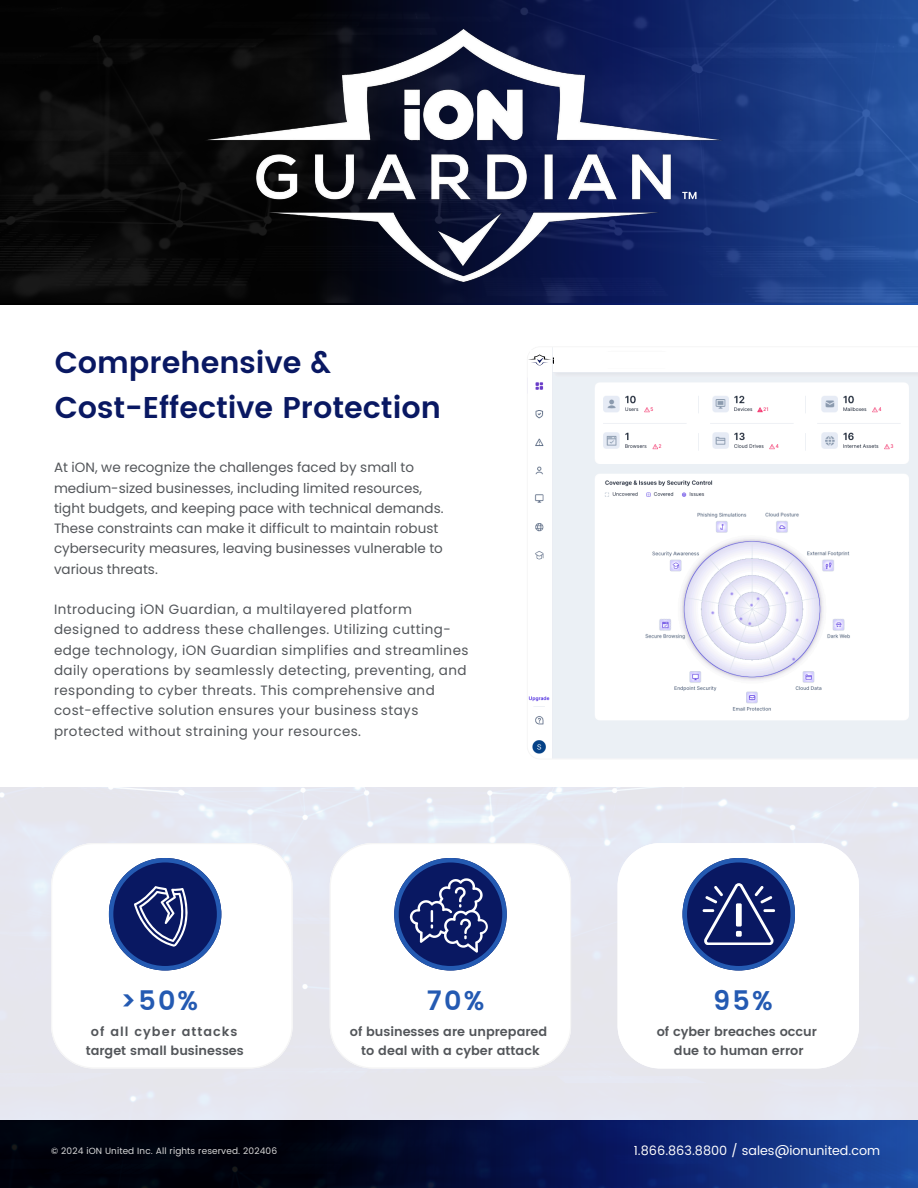
<style>
.page{position:relative;width:918px;height:1188px;background:#fff}
.page>*{position:absolute;margin:0;border:0;box-sizing:border-box;transform-origin:0 0}
.t1{font:600 30px/45px "Poppins";color:#091862}
.t2{font:600 27px "Poppins";color:#245ab2}
.t3{font:13.5px/20.2px "Poppins";letter-spacing:.03em;color:#53565a}
.t4{font:13.5px/20.2px "Poppins";color:#53565a}
.t5{font:600 12.75px/19.2px "Poppins";color:#53565a;text-align:center}
.t6{font:12.75px "Poppins";color:#fff}
.t7{font:9px "Poppins";letter-spacing:.015em;color:#d9d9d9}
</style>
<div class="page">
<img style="left:0;top:0;width:918px;height:303px">
<img style="left:0;top:788px;width:918px;height:400px">
<svg style="left:51px;top:843px;width:242px;height:225px"></svg>
<svg style="left:109px;top:858px;width:112px;height:112px"></svg>
<svg style="left:330px;top:843px;width:241px;height:225px"></svg>
<svg style="left:394px;top:858px;width:113px;height:112px"></svg>
<svg style="left:618px;top:843px;width:241px;height:225px"></svg>
<svg style="left:527px;top:347px;width:391px;height:412px"></svg>
<div style="left:531px;top:350px;width:19px;height:19px;background:#fff"></div>
<img style="left:528px;top:351px;width:25px;height:17px">
<div style="left:561px;top:353px;width:275px;height:15px;background:#fff"></div>
<img style="left:200px;top:7px;width:526px;height:296px">
<svg style="left:683px;top:858px;width:112px;height:112px"></svg>
<p class="t1" style="left:55px;top:340px;width:388px">Comprehensive &amp;<br>Cost-Effective Protection</p>
<h3 class="t4" style="left:54px;top:457px;width:391px">At iON, we recognize the challenges faced by small to medium-sized businesses, including limited resources, tight budgets, and keeping pace with technical demands.<br>These constraints can make it difficult to maintain robust cybersecurity measures, leaving businesses vulnerable to various threats.</h3>
<p class="t3" style="left:54px;top:599px;width:416px">Introducing iON Guardian, a multilayered platform designed to address these challenges. Utilizing cutting&shy;edge technology, iON Guardian simplifies and streamlines daily operations by seamlessly detecting, preventing, and responding to cyber threats. This comprehensive and cost-effective solution ensures your business stays protected without straining your resources.</p>
<p class="t2" style="left:121px;top:981px;width:79px">&gt;50%</p>
<h4 class="t2" style="left:427px;top:981px;width:59px">70%</h4>
<p class="t2" style="left:713px;top:981px;width:61px">95%</p>
<p class="t5" style="left:86px;top:1022px;width:160px">of all cyber attacks target small businesses</p>
<h4 class="t5" style="left:350px;top:1022px;width:199px">of businesses are unprepared to deal with a cyber attack</h4>
<p class="t5" style="left:657px;top:1022px;width:162px">of cyber breaches occur due to human error</p>
<h2 class="t7" style="left:51px;top:1145px;width:228px">© 2024 iON United Inc. All rights reserved. 202406</h2>
<h2 class="t6" style="left:634px;top:1142px;width:248px">1.866.863.8800 / sales@ionunited.com</h2>
</div>
